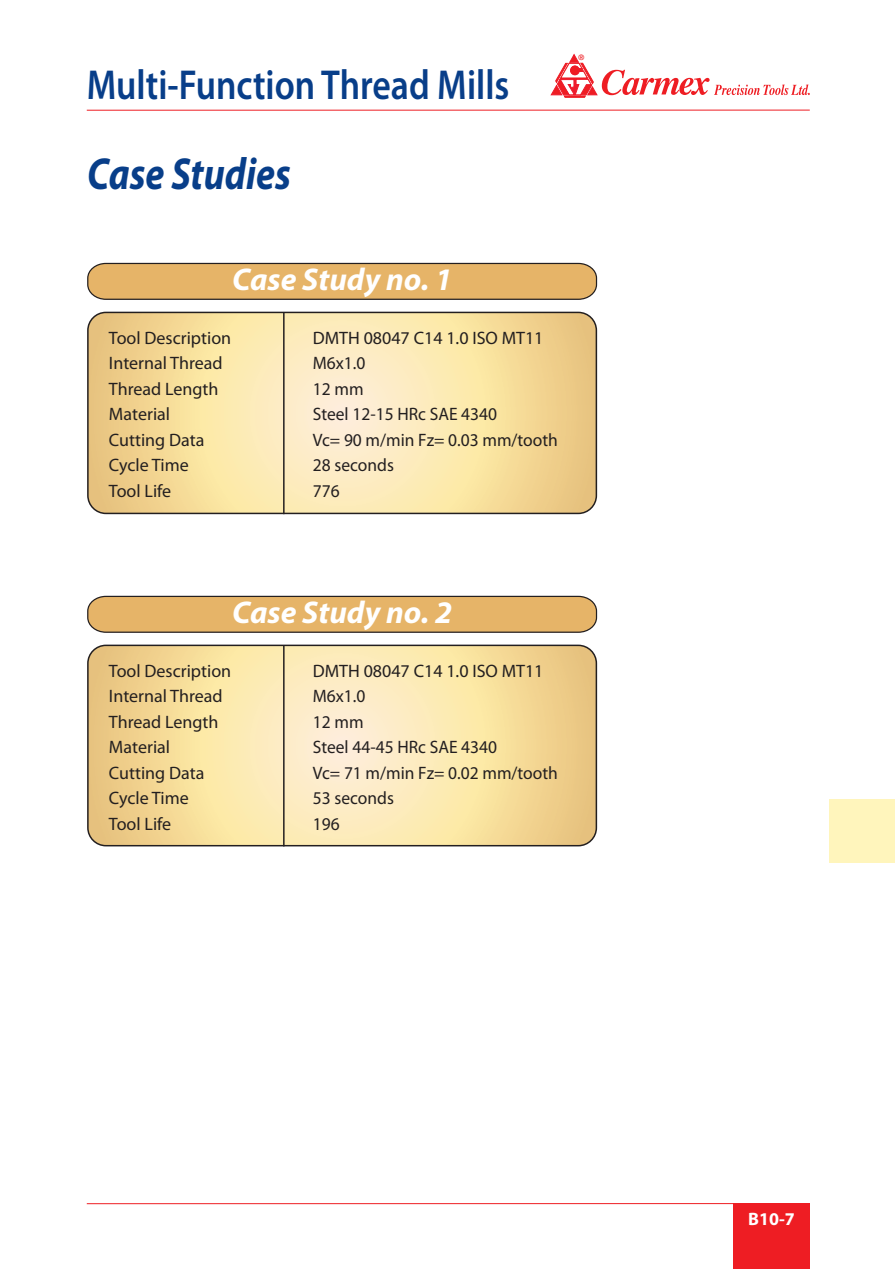
<style>
.page{position:relative;width:895px;height:1269px;background:#fff}
.page>*{position:absolute;margin:0;border:0;box-sizing:border-box;transform-origin:0 0}
.t1{font:italic 700 45px "Myriad Pro";color:#083e89;scale:.84 1}
.t2{font:600 42px "Myriad Pro";color:#083e89;scale:.85 1}
.t3{font:italic 700 31.5px "Myriad Pro";color:#fff}
.t4{font:18px/25.5px "Myriad Pro";color:#231f20}
.t5{font:700 18px "Myriad Pro";color:#fff}
.t6{font:500 10.5px "Win Soft Pro";color:#ee1d23}
</style>
<div class="page">
<hr style="left:87px;top:110px;width:723px;height:1px;background:#ee1d23">
<svg style="left:551px;top:54px;width:259px;height:43px"></svg>
<div style="left:829px;top:798px;width:66px;height:64px;background:#fff5bc"></div>
<div style="left:733px;top:1202px;width:77px;height:66px;background:#ee1d23"></div>
<hr style="left:87px;top:1202px;width:723px;height:1px;background:#ee1d23">
<svg style="left:88px;top:314px;width:508px;height:199px;background:#f7e0a6"></svg>
<div style="left:87px;top:311px;width:510px;height:203px;border:2px solid #231f20;border-radius:18px"></div>
<svg style="left:88px;top:647px;width:508px;height:198px;background:#f7e0a6"></svg>
<div style="left:87px;top:644px;width:510px;height:202px;border:2px solid #231f20;border-radius:18px"></div>
<svg style="left:87px;top:262px;width:511px;height:38px;background:#d9ac69"></svg>
<svg style="left:87px;top:595px;width:511px;height:38px;background:#d9ac69"></svg>
<hr style="left:283px;top:312px;width:2px;height:202px;background:#231f20">
<hr style="left:283px;top:645px;width:2px;height:201px;background:#231f20">
<h2 class="t2" style="left:87px;top:58px;width:499px">Multi-Function Thread Mills</h2>
<h1 class="t1" style="left:87px;top:144px;width:244px">Case Studies</h1>
<p class="t6" style="left:578px;top:50px;width:8px">®</p>
<h3 class="t3" style="left:232px;top:258px;width:221px">Case Study no. 1</h3>
<p class="t4" style="left:109px;top:324px;width:124px">Tool Description<br>Internal Thread<br>Thread Length<br>Material<br>Cutting Data<br>Cycle Time<br>Tool Life</p>
<p class="t4" style="left:313px;top:324px;width:247px">DMTH 08047 C14 1.0 ISO MT11<br>M6x1.0<br>12 mm<br>Steel 12-15 HRc SAE 4340<br>Vc= 90 m/min Fz= 0.03 mm/tooth<br>28 seconds<br>776</p>
<h3 class="t3" style="left:232px;top:591px;width:221px">Case Study no. 2</h3>
<p class="t4" style="left:109px;top:657px;width:124px">Tool Description<br>Internal Thread<br>Thread Length<br>Material<br>Cutting Data<br>Cycle Time<br>Tool Life</p>
<p class="t4" style="left:313px;top:657px;width:246px">DMTH 08047 C14 1.0 ISO MT11<br>M6x1.0<br>12 mm<br>Steel 44-45 HRc SAE 4340<br>Vc= 71 m/min Fz= 0.02 mm/tooth<br>53 seconds<br>196</p>
<p class="t5" style="left:748px;top:1206px;width:48px">B10-7</p>
</div>
